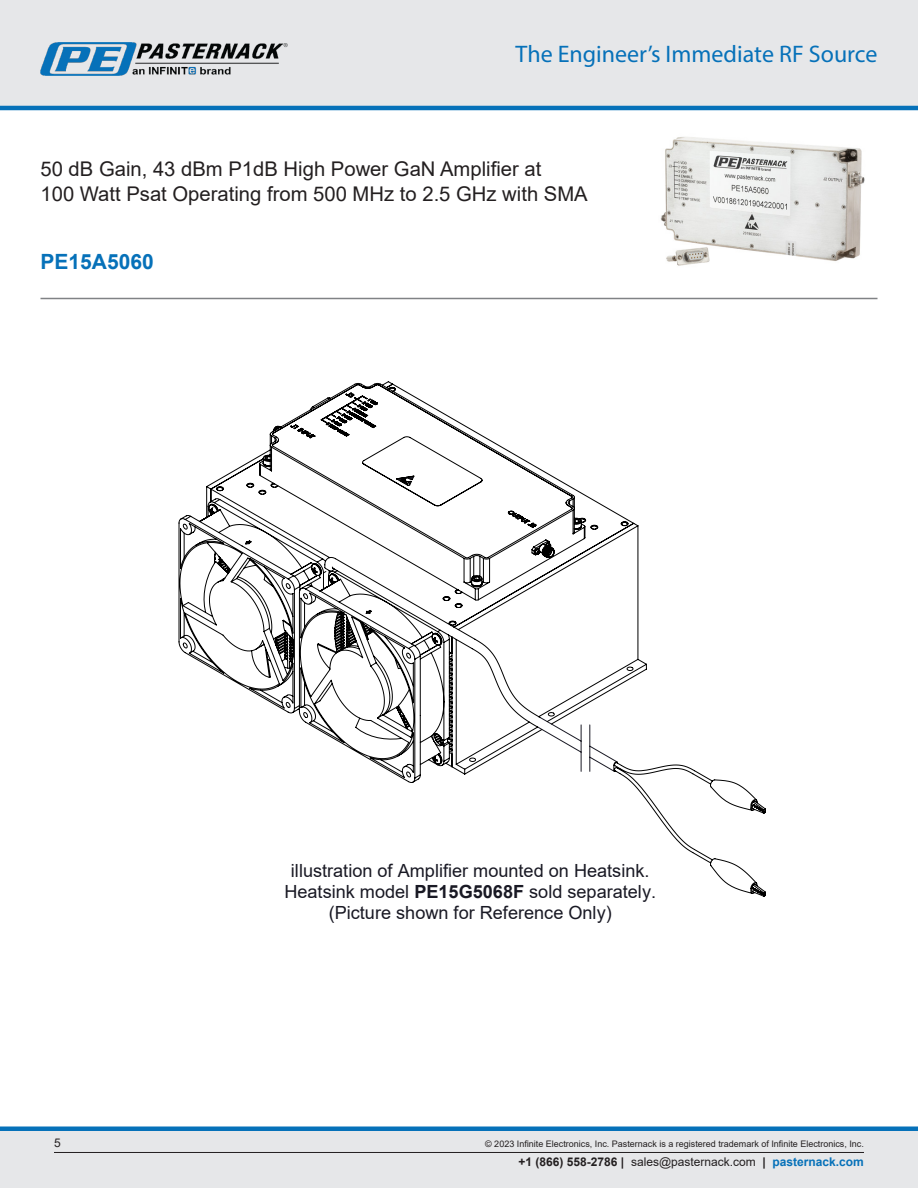
<style>
.page{position:relative;width:918px;height:1188px;background:#fff}
.page>*{position:absolute;margin:0;border:0;box-sizing:border-box;transform-origin:0 0}
.t1{font:24px "Myriad Pro";color:#0671b9}
.Branded_Part_No{font:700 21px "Arial";color:#0671b9}
.Web_Description_Para{font:20.25px/24.3px "Arial";color:#231f20}
.t2{font:18.15px/21px "Arial";color:#191924;text-align:center}
.t3{font:12px "Arial";color:#231f20}
.Copyright_disclaimer{font:9px "Arial";color:#231f20}
.s1{font-weight:700}
.s2{font-weight:700;color:#0671b9}
</style>
<div class="page">
<div style="left:0;top:0;width:918px;height:108px;background:#e6e7e9"></div>
<hr style="left:0;top:106px;width:918px;height:4px;background:#0671b9">
<img style="left:40px;top:42px;width:248px;height:34px">
<div style="left:0;top:1131px;width:918px;height:57px;background:#e6e7e9"></div>
<div style="left:0;top:1126px;width:918px;height:5px;background:#0671b9"></div>
<hr style="left:54px;top:1152px;width:810px;height:1px;background:#231f20">
<hr style="left:40px;top:298px;width:838px;height:1px;background:#808285">
<img style="left:660px;top:137px;width:205px;height:129px">
<svg style="left:179px;top:381px;width:587px;height:516px"></svg>
<h1 class="t1" style="left:516px;top:39px;width:363px">The Engineer’s Immediate RF Source</h1>
<h1 class="Web_Description_Para" style="left:40px;top:157px;width:549px">50 dB Gain, 43 dBm P1dB High Power GaN Amplifier at<br>100 Watt Psat Operating from 500 MHz to 2.5 GHz with SMA</h1>
<p class="Branded_Part_No" style="left:40px;top:247px;width:115px">PE15A5060</p>
<p class="t2" style="left:284px;top:860px;width:373px">illustration of Amplifier mounted on Heatsink.<br>Heatsink model <span class="s1">PE15G5068F</span> sold separately. (Picture shown for Reference Only)</p>
<p class="t3" style="left:54px;top:1135px;width:8px">5</p>
<p class="Copyright_disclaimer" style="left:485px;top:1138px;width:380px">© 2023 Infinite Electronics, Inc. Pasternack is a registered trademark of Infinite Electronics, Inc.</p>
<p class="t3" style="left:519px;top:1153px;width:347px"><span class="s1">+1 (866) 558-2786 |</span> sales@pasternack.com <span class="s1">|</span> <span class="s2">pasternack.com</span></p>
</div>
